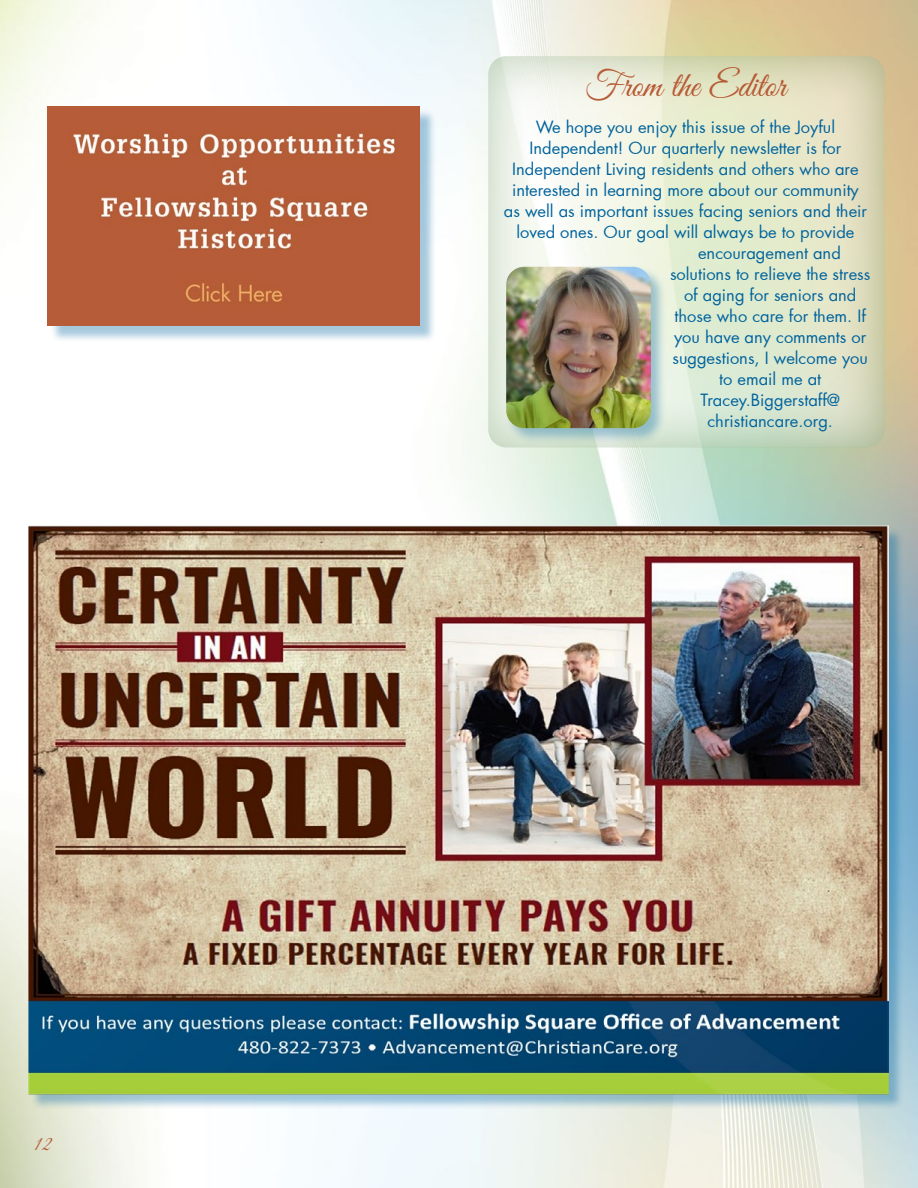
<style>
.page{position:relative;width:918px;height:1188px;background:#fff}
.page>*{position:absolute;margin:0;border:0;box-sizing:border-box;transform-origin:0 0}
.t1{font:36px "Great Vibes";color:#b65c36}
.t2{font:21px "Great Vibes";color:#b65c36}
.t3{font:16.5px "Futura";color:#00639d}
</style>
<div class="page">
<img style="left:0;top:0;width:918px;height:1188px">
<svg style="left:476px;top:46px;width:422px;height:402px;background:#e3e7cf"></svg>
<div style="left:505px;top:266px;width:162px;height:178px;background:#00639d;opacity:.35"></div>
<img style="left:506px;top:267px;width:145px;height:161px">
<div style="left:31px;top:528px;width:873px;height:582px;background:#00639d;opacity:.35"></div>
<img style="left:28px;top:525px;width:860px;height:571px">
<div style="left:50px;top:109px;width:386px;height:233px;background:#00639d;opacity:.35"></div>
<img style="left:48px;top:106px;width:372px;height:220px">
<p class="t2" style="left:34px;top:1133px;width:20px">12</p>
<h1 class="t1" style="left:585px;top:66px;width:203px">From the Editor</h1>
<p class="t3" style="left:536px;top:116px;width:301px">We hope you enjoy this issue of the Joyful</p>
<p class="t3" style="left:530px;top:137px;width:313px">Independent! Our quarterly newsletter is for</p>
<p class="t3" style="left:512px;top:158px;width:348px">Independent Living residents and others who are</p>
<p class="t3" style="left:512px;top:179px;width:348px">interested in learning more about our community</p>
<p class="t3" style="left:504px;top:200px;width:365px">as well as important issues facing seniors and their</p>
<p class="t3" style="left:516px;top:221px;width:340px">loved ones. Our goal will always be to provide</p>
<p class="t3" style="left:698px;top:242px;width:144px">encouragement and</p>
<p class="t3" style="left:670px;top:263px;width:202px">solutions to relieve the stress</p>
<p class="t3" style="left:684px;top:284px;width:174px">of aging for seniors and</p>
<p class="t3" style="left:675px;top:305px;width:193px">those who care for them. If</p>
<p class="t3" style="left:674px;top:326px;width:194px">you have any comments or</p>
<p class="t3" style="left:672px;top:347px;width:197px">suggestions, I welcome you</p>
<p class="t3" style="left:719px;top:368px;width:104px">to email me at</p>
<p class="t3" style="left:700px;top:389px;width:141px">Tracey.Biggerstaff@</p>
<p class="t3" style="left:707px;top:410px;width:127px">christiancare.org.</p>
</div>
